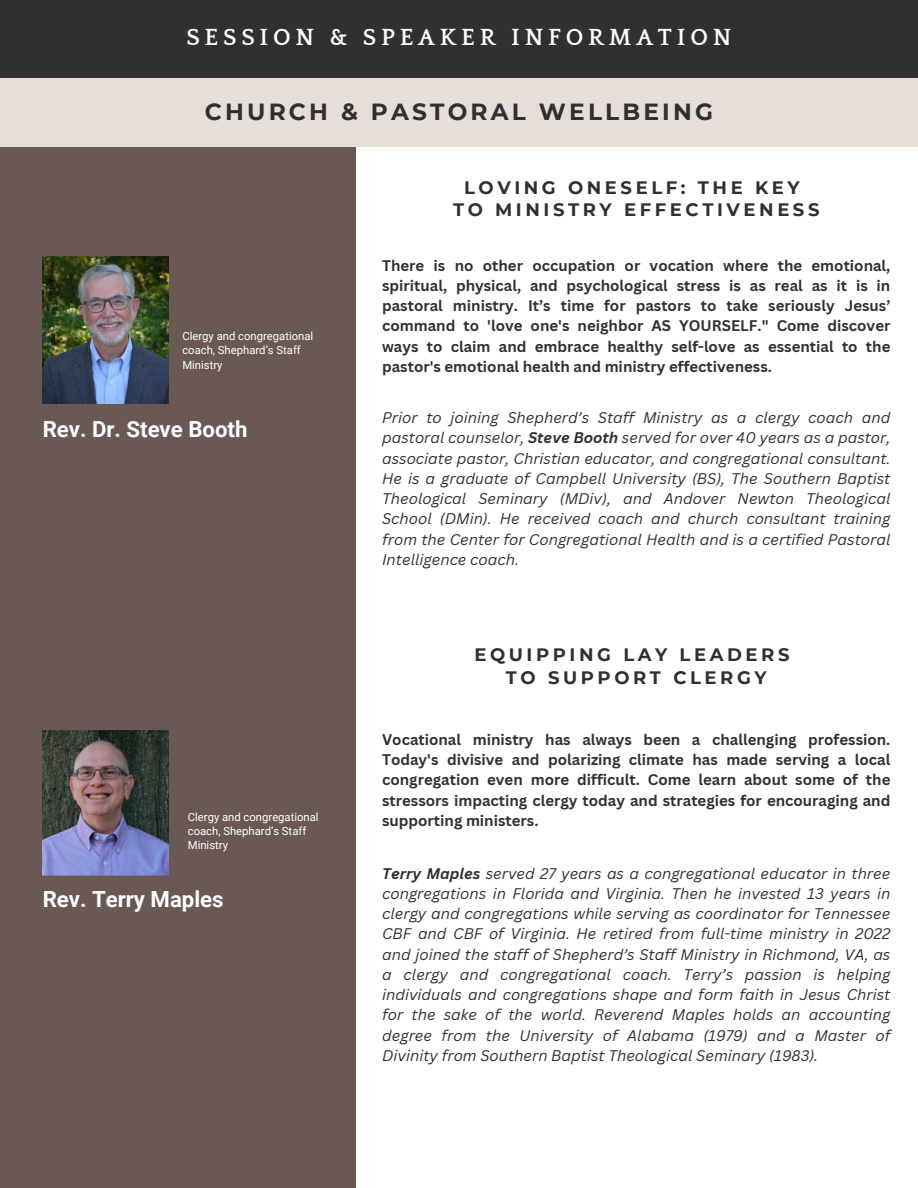
<style>
.page{position:relative;width:918px;height:1188px;background:#fff}
.page>*{position:absolute;margin:0;border:0;box-sizing:border-box;transform-origin:0 0}
.t1{font:700 24px "Quattrocento";letter-spacing:.2em;color:#fff}
.t2{font:700 23.25px "Montserrat";letter-spacing:.135em;color:#303030}
.t3{font:700 22.2px "Roboto";color:#fff}
.t4{font:700 18px/22.5px "Montserrat";letter-spacing:.2em;color:#303030;text-align:center}
.t5{font:italic 15px/20.2px "Canva Sans";color:#303030;text-align:justify}
.t6{font:700 15px/20.2px "Canva Sans";color:#303030;text-align:justify}
.t7{font:11.25px/14.1px "Roboto";color:#fff}
.s1{font-weight:700}
</style>
<div class="page">
<div style="left:0;top:77px;width:918px;height:70px;background:#e7ded9"></div>
<div style="left:0;top:147px;width:356px;height:1041px;background:#695853"></div>
<img style="left:43px;top:731px;width:126px;height:145px">
<img style="left:43px;top:256px;width:126px;height:148px">
<div style="left:0;top:0;width:918px;height:77px;background:#303030"></div>
<h4 class="t1" style="left:186px;top:25px;width:547px">SESSION &amp; SPEAKER INFORMATION</h4>
<p class="t2" style="left:205px;top:97px;width:510px">CHURCH &amp; PASTORAL WELLBEING</p>
<h4 class="t7" style="left:182px;top:329px;width:132px">Clergy and congregational coach, Shephard’s Staff<br>Ministry</h4>
<h5 class="t3" style="left:43px;top:416px;width:206px">Rev. Dr. Steve Booth</h5>
<h2 class="t7" style="left:188px;top:810px;width:132px">Clergy and congregational coach, Shephard’s Staff<br>Ministry</h2>
<p class="t3" style="left:43px;top:887px;width:183px">Rev. Terry Maples</p>
<h1 class="t4" style="left:453px;top:176px;width:368px">LOVING ONESELF: THE KEY<br>TO MINISTRY EFFECTIVENESS</h1>
<h5 class="t6" style="left:382px;top:255px;width:510px">There is no other occupation or vocation where the emotional, spiritual, physical, and psychological stress is as real as it is in pastoral ministry. It’s time for pastors to take seriously Jesus’ command to 'love one's neighbor AS YOURSELF." Come discover ways to claim and embrace healthy self-love as essential to the pastor's emotional health and ministry effectiveness.</h5>
<h1 class="t5" style="left:382px;top:407px;width:510px">Prior to joining Shepherd’s Staff Ministry as a clergy coach and pastoral counselor, <span class="s1">Steve Booth</span> served for over 40 years as a pastor, associate pastor, Christian educator, and congregational consultant.<br>He is a graduate of Campbell University (BS), The Southern Baptist Theological Seminary (MDiv), and Andover Newton Theological School (DMin). He received coach and church consultant training from the Center for Congregational Health and is a certified Pastoral Intelligence coach.</h1>
<h3 class="t4" style="left:474px;top:644px;width:317px">EQUIPPING LAY LEADERS<br>TO SUPPORT CLERGY</h3>
<h2 class="t6" style="left:382px;top:729px;width:510px">Vocational ministry has always been a challenging profession.<br>Today's divisive and polarizing climate has made serving a local congregation even more difficult. Come learn about some of the stressors impacting clergy today and strategies for encouraging and supporting ministers.</h2>
<p class="t5" style="left:382px;top:863px;width:510px"><span class="s1">Terry Maples</span> served 27 years as a congregational educator in three congregations in Florida and Virginia. Then he invested 13 years in clergy and congregations while serving as coordinator for Tennessee CBF and CBF of Virginia. He retired from full-time ministry in 2022 and joined the staff of Shepherd’s Staff Ministry in Richmond, VA, as a clergy and congregational coach. Terry’s passion is helping individuals and congregations shape and form faith in Jesus Christ for the sake of the world. Reverend Maples holds an accounting degree from the University of Alabama (1979) and a Master of Divinity from Southern Baptist Theological Seminary (1983).</p>
</div>
